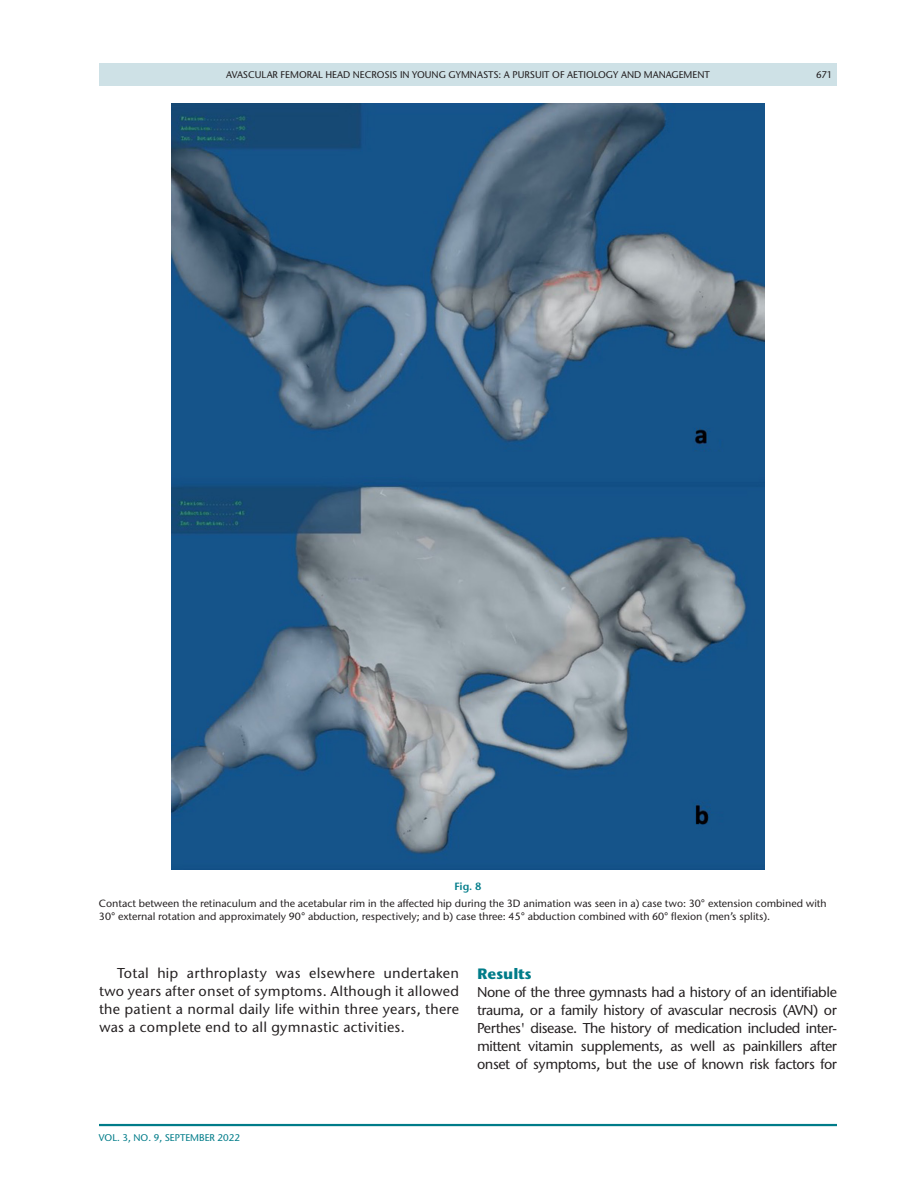
<style>
.page{position:relative;width:918px;height:1188px;background:#fff}
.page>*{position:absolute;margin:0;border:0;box-sizing:border-box;transform-origin:0 0}
.t1{font:700 15px "Stone Sans ITC Pro";color:#007c89}
.t2{font:500 14.25px/18px "Stone Sans ITC Pro";letter-spacing:-.005em;color:#231f20;text-align:justify}
.t3{font:500 10.5px/13.5px "Stone Sans ITC Pro";color:#231f20}
.t4{font:600 10.5px "Stone Sans ITC Pro";color:#007c89}
.t5{font:500 9.75px "Stone Sans ITC Pro";color:#231f20}
.t6{font:500 9.75px "Stone Sans ITC Pro";color:#007c89}
</style>
<div class="page">
<hr style="left:99px;top:1124px;width:738px;height:2px;background:#007c89">
<div style="left:99px;top:63px;width:738px;height:23px;background:#cee1e6"></div>
<img style="left:171px;top:104px;width:594px;height:765px">
<p class="t5" style="left:226px;top:68px;width:485px">AVASCULAR FEMORAL HEAD NECROSIS IN YOUNG GYMNASTS: A PURSUIT OF AETIOLOGY AND MANAGEMENT</p>
<p class="t5" style="left:816px;top:68px;width:18px">671</p>
<p class="t4" style="left:454px;top:880px;width:29px">Fig. 8</p>
<p class="t3" style="left:99px;top:896px;width:729px">Contact between the retinaculum and the acetabular rim in the affected hip during the 3D animation was seen in a) case two: 30° extension combined with<br>30° external rotation and approximately 90° abduction, respectively; and b) case three: 45° abduction combined with 60° flexion (men’s splits).</p>
<p class="t2" style="left:99px;top:964px;width:362px;text-indent:18px">Total hip arthroplasty was elsewhere undertaken two years after onset of symptoms. Although it allowed the patient a normal daily life within three years, there was a complete end to all gymnastic activities.</p>
<p class="t1" style="left:477px;top:963px;width:56px">Results</p>
<p class="t2" style="left:477px;top:982px;width:362px">None of the three gymnasts had a history of an identifiable trauma, or a family history of avascular necrosis (AVN) or Perthes' disease. The history of medication included inter&shy;mittent vitamin supplements, as well as painkillers after onset of symptoms, but the use of known risk factors for</p>
<p class="t6" style="left:99px;top:1132px;width:142px">VOL. 3, NO. 9, SEPTEMBER 2022</p>
</div>
